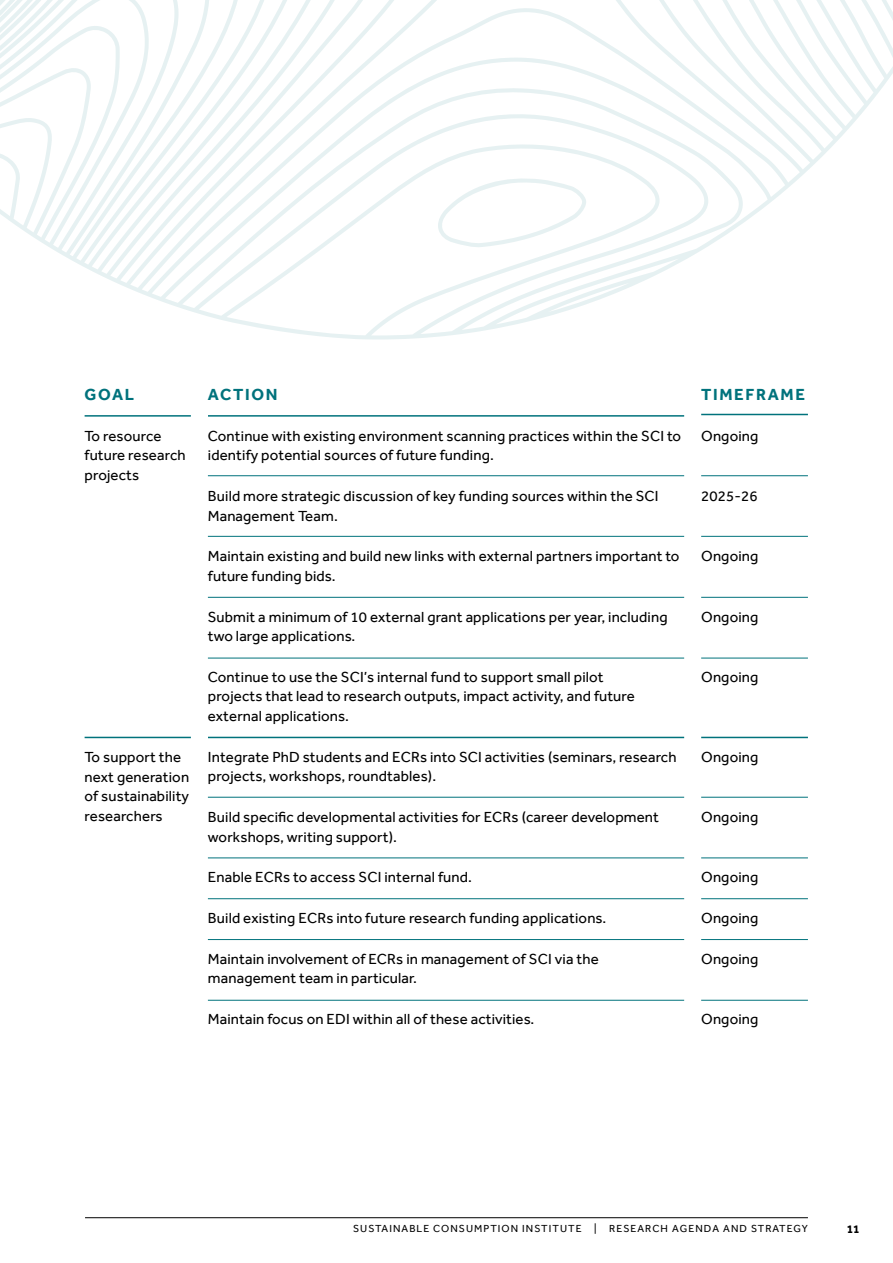
<style>
.page{position:relative;width:893px;height:1263px;background:#fff}
.page>*{position:absolute;margin:0;border:0;box-sizing:border-box;transform-origin:0 0}
.t1{font:700 16.5px "Effra";letter-spacing:.1em;color:#00727c}
.t2{font:15px/19.5px "Effra";letter-spacing:.01em;color:#000}
.t3{font:700 12px "Effra";color:#000}
.t4{font:10.5px "Effra";letter-spacing:.1em;color:#000}
</style>
<div class="page">
<hr style="left:208px;top:415px;width:476px;height:2px;background:#00727c">
<hr style="left:701px;top:414px;width:107px;height:1px;background:#00727c">
<hr style="left:85px;top:415px;width:106px;height:2px;background:#00727c">
<hr style="left:208px;top:475px;width:476px;height:1px;background:#00727c">
<hr style="left:701px;top:475px;width:107px;height:1px;background:#00727c">
<hr style="left:208px;top:536px;width:476px;height:1px;background:#00727c">
<hr style="left:701px;top:536px;width:107px;height:1px;background:#00727c">
<hr style="left:208px;top:658px;width:476px;height:1px;background:#00727c">
<hr style="left:701px;top:658px;width:107px;height:1px;background:#00727c">
<hr style="left:208px;top:597px;width:476px;height:1px;background:#00727c">
<hr style="left:701px;top:597px;width:107px;height:1px;background:#00727c">
<hr style="left:208px;top:737px;width:476px;height:1px;background:#00727c">
<hr style="left:701px;top:737px;width:107px;height:1px;background:#00727c">
<hr style="left:85px;top:737px;width:106px;height:1px;background:#00727c">
<hr style="left:208px;top:797px;width:476px;height:1px;background:#00727c">
<hr style="left:208px;top:858px;width:476px;height:1px;background:#00727c">
<hr style="left:208px;top:898px;width:476px;height:1px;background:#00727c">
<hr style="left:208px;top:939px;width:476px;height:1px;background:#00727c">
<hr style="left:208px;top:1000px;width:476px;height:1px;background:#00727c">
<hr style="left:701px;top:797px;width:107px;height:1px;background:#00727c">
<hr style="left:701px;top:858px;width:107px;height:1px;background:#00727c">
<hr style="left:701px;top:898px;width:107px;height:1px;background:#00727c">
<hr style="left:701px;top:939px;width:107px;height:1px;background:#00727c">
<hr style="left:701px;top:1000px;width:107px;height:1px;background:#00727c">
<svg style="left:0;top:0;width:893px;height:340px"></svg>
<svg style="left:438px;top:175px;width:148px;height:73px"></svg>
<hr style="left:85px;top:1217px;width:723px;height:1px;background:#000">
<p class="t1" style="left:85px;top:385px;width:51px">GOAL</p>
<p class="t2" style="left:85px;top:426px;width:103px">To resource future research projects</p>
<p class="t2" style="left:85px;top:747px;width:106px">To support the next generation of sustainability researchers</p>
<p class="t1" style="left:208px;top:385px;width:71px">ACTION</p>
<p class="t2" style="left:208px;top:426px;width:475px">Continue with existing environment scanning practices within the SCI to identify potential sources of future funding.</p>
<p class="t2" style="left:208px;top:486px;width:452px">Build more strategic discussion of key funding sources within the SCI<br>Management Team.</p>
<p class="t2" style="left:208px;top:546px;width:473px">Maintain existing and build new links with external partners important to future funding bids.</p>
<p class="t2" style="left:208px;top:607px;width:461px">Submit a minimum of 10 external grant applications per year, including two large applications.</p>
<p class="t2" style="left:208px;top:667px;width:428px">Continue to use the SCI’s internal fund to support small pilot projects that lead to research outputs, impact activity, and future external applications.</p>
<p class="t2" style="left:208px;top:747px;width:470px">Integrate PhD students and ECRs into SCI activities (seminars, research projects, workshops, roundtables).</p>
<p class="t2" style="left:208px;top:807px;width:453px">Build specific developmental activities for ECRs (career development workshops, writing support).</p>
<p class="t2" style="left:208px;top:867px;width:266px">Enable ECRs to access SCI internal fund.</p>
<p class="t2" style="left:208px;top:908px;width:400px">Build existing ECRs into future research funding applications.</p>
<p class="t2" style="left:208px;top:949px;width:392px">Maintain involvement of ECRs in management of SCI via the management team in particular.</p>
<p class="t2" style="left:208px;top:1009px;width:328px">Maintain focus on EDI within all of these activities.</p>
<p class="t1" style="left:701px;top:385px;width:105px">TIMEFRAME</p>
<p class="t2" style="left:701px;top:426px;width:59px">Ongoing</p>
<p class="t2" style="left:701px;top:486px;width:58px">2025-26</p>
<p class="t2" style="left:701px;top:546px;width:59px">Ongoing</p>
<p class="t2" style="left:701px;top:607px;width:59px">Ongoing</p>
<p class="t2" style="left:701px;top:667px;width:59px">Ongoing</p>
<p class="t2" style="left:701px;top:747px;width:59px">Ongoing</p>
<p class="t2" style="left:701px;top:807px;width:59px">Ongoing</p>
<p class="t2" style="left:701px;top:867px;width:59px">Ongoing</p>
<p class="t2" style="left:701px;top:908px;width:59px">Ongoing</p>
<p class="t2" style="left:701px;top:949px;width:59px">Ongoing</p>
<p class="t2" style="left:701px;top:1009px;width:59px">Ongoing</p>
<p class="t4" style="left:353px;top:1222px;width:456px">SUSTAINABLE CONSUMPTION INSTITUTE | RESEARCH AGENDA AND STRATEGY</p>
<p class="t3" style="left:847px;top:1221px;width:14px">11</p>
</div>
